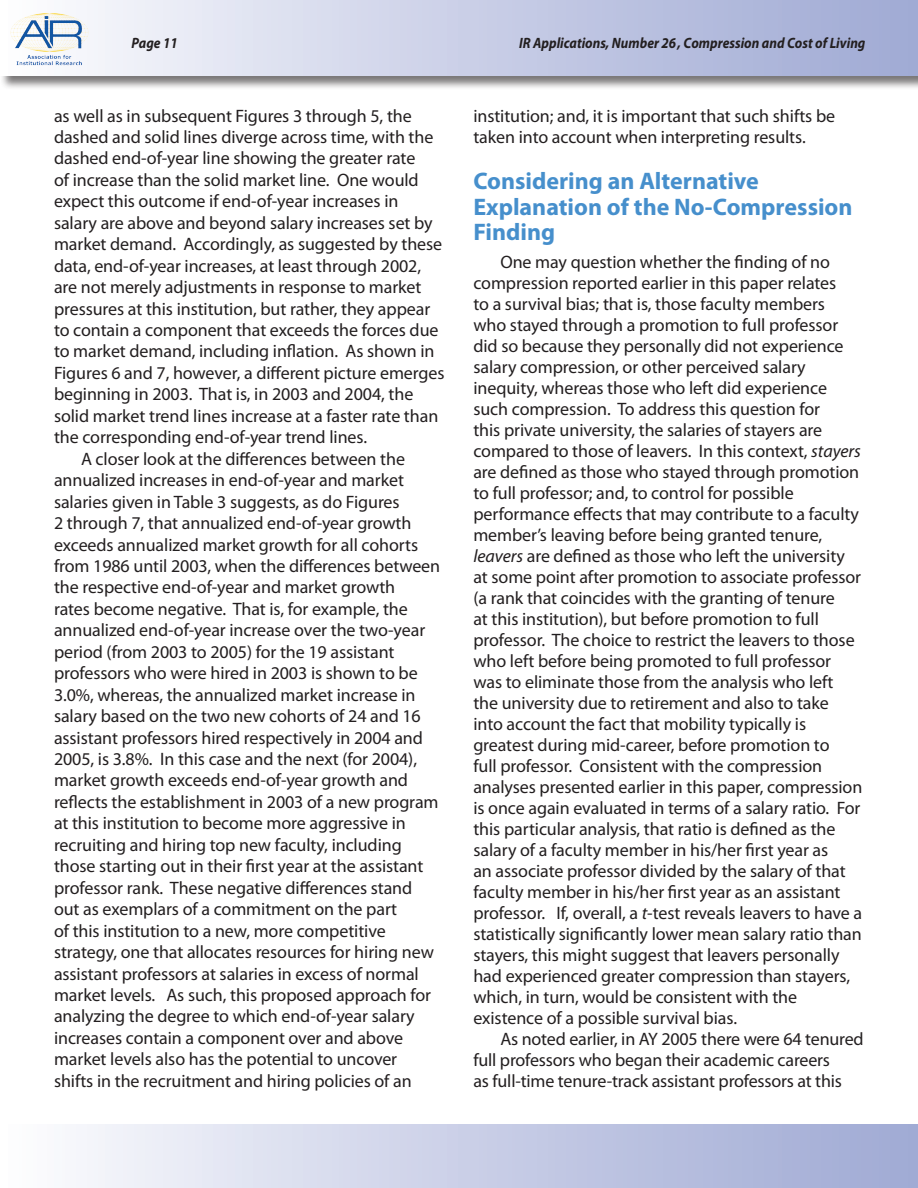
<style>
.page{position:relative;width:918px;height:1188px;background:#fff}
.page>*{position:absolute;margin:0;border:0;box-sizing:border-box;transform-origin:0 0}
.subhead_IR{font:700 24px/25.5px "Myriad Pro";color:#468fcc}
.t1{font:18px/21.5px "Myriad Pro";letter-spacing:-.005em;color:#231f20}
.t2{font:italic 700 15px "Myriad Pro";color:#231f20;scale:.9 1}
.s1{font-style:italic}
</style>
<div class="page">
<div style="left:0;top:0;width:918px;height:90px;background:#231f20;opacity:.6"></div>
<div style="left:0;top:0;width:918px;height:75px;background:linear-gradient(to right,#fcfcfe,#9da8d3)"></div>
<img style="left:3px;top:12px;width:93px;height:55px">
<div style="left:0;top:1125px;width:918px;height:63px;background:linear-gradient(to right,#fcfcfe,#9da8d3)"></div>
<p class="t2" style="left:132px;top:33px;width:53px">Page 11</p>
<p class="t2" style="left:519px;top:33px;width:387px">IR Applications, Number 26 , Compression and Cost of Living</p>
<p class="t1" style="left:54px;top:104px;width:392px">as well as in subsequent Figures 3 through 5, the dashed and solid lines diverge across time, with the dashed end-of-year line showing the greater rate<br>of increase than the solid market line. One would expect this outcome if end-of-year increases in salary are above and beyond salary increases set by market demand. Accordingly, as suggested by these data, end-of-year increases, at least through 2002, are not merely adjustments in response to market pressures at this institution, but rather, they appear to contain a component that exceeds the forces due to market demand, including inflation. As shown in Figures 6 and 7, however, a different picture emerges beginning in 2003. That is, in 2003 and 2004, the solid market trend lines increase at a faster rate than the corresponding end-of-year trend lines.</p>
<p class="t1" style="left:54px;top:448px;width:388px;text-indent:27px">A closer look at the differences between the annualized increases in end-of-year and market salaries given in Table 3 suggests, as do Figures<br>2 through 7, that annualized end-of-year growth exceeds annualized market growth for all cohorts from 1986 until 2003, when the differences between the respective end-of-year and market growth<br>rates become negative. That is, for example, the annualized end-of-year increase over the two-year period (from 2003 to 2005) for the 19 assistant professors who were hired in 2003 is shown to be 3.0%, whereas, the annualized market increase in salary based on the two new cohorts of 24 and 16 assistant professors hired respectively in 2004 and 2005, is 3.8%. In this case and the next (for 2004), market growth exceeds end-of-year growth and reflects the establishment in 2003 of a new program at this institution to become more aggressive in recruiting and hiring top new faculty, including those starting out in their first year at the assistant professor rank. These negative differences stand out as exemplars of a commitment on the part<br>of this institution to a new, more competitive strategy, one that allocates resources for hiring new assistant professors at salaries in excess of normal market levels. As such, this proposed approach for analyzing the degree to which end-of-year salary increases contain a component over and above market levels also has the potential to uncover shifts in the recruitment and hiring policies of an</p>
<p class="t1" style="left:473px;top:105px;width:363px;line-height:21px">institution; and, it is important that such shifts be taken into account when interpreting results.</p>
<p class="subhead_IR" style="left:473px;top:167px;width:381px">Considering an Alternative<br>Explanation of the No-Compression<br>Finding</p>
<p class="t1" style="left:473px;top:251px;width:390px;line-height:21px;text-indent:27px">One may question whether the finding of no compression reported earlier in this paper relates<br>to a survival bias; that is, those faculty members who stayed through a promotion to full professor did so because they personally did not experience salary compression, or other perceived salary inequity, whereas those who left did experience such compression. To address this question for<br>this private university, the salaries of stayers are compared to those of leavers. In this context, <span class="s1">stayers </span>are defined as those who stayed through promotion to full professor; and, to control for possible performance effects that may contribute to a faculty member’s leaving before being granted tenure, <span class="s1">leavers</span> are defined as those who left the university at some point after promotion to associate professor (a rank that coincides with the granting of tenure<br>at this institution), but before promotion to full professor. The choice to restrict the leavers to those who left before being promoted to full professor was to eliminate those from the analysis who left the university due to retirement and also to take into account the fact that mobility typically is greatest during mid-career, before promotion to<br>full professor. Consistent with the compression analyses presented earlier in this paper, compression is once again evaluated in terms of a salary ratio. For this particular analysis, that ratio is defined as the salary of a faculty member in his/her first year as<br>an associate professor divided by the salary of that faculty member in his/her first year as an assistant professor. If, overall, a <span class="s1">t</span>-test reveals leavers to have a statistically significantly lower mean salary ratio than stayers, this might suggest that leavers personally had experienced greater compression than stayers, which, in turn, would be consistent with the existence of a possible survival bias.</p>
<p class="t1" style="left:473px;top:1028px;width:392px;line-height:21px;text-indent:27px">As noted earlier, in AY 2005 there were 64 tenured full professors who began their academic careers<br>as full-time tenure-track assistant professors at this</p>
</div>
